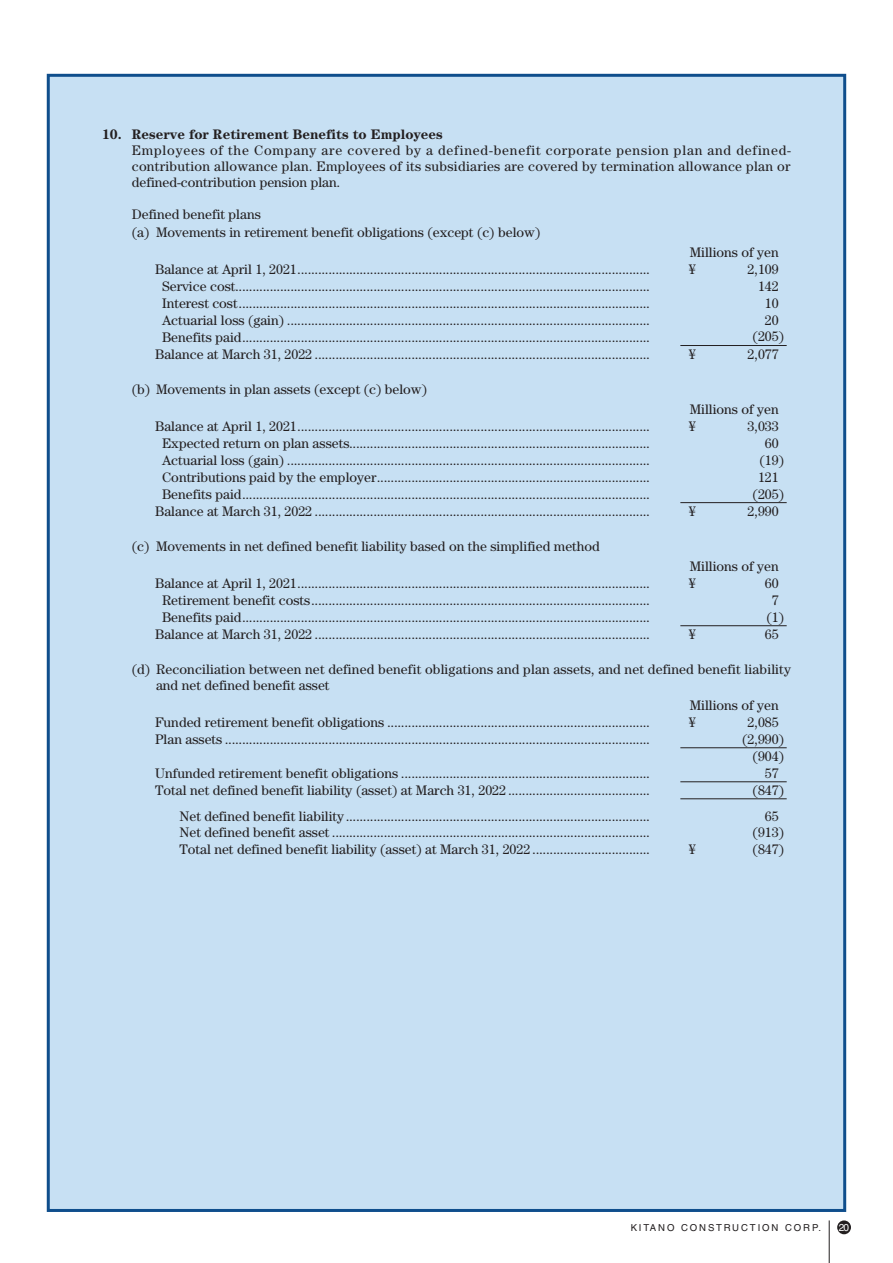
<style>
.page{position:relative;width:893px;height:1263px;background:#fff}
.page>*{position:absolute;margin:0;border:0;box-sizing:border-box;transform-origin:0 0}
.t1{font:13.8px/15.9px "Century Std";color:#231f20}
.t2{font:700 13.8px "Century Std";color:#231f20}
.t3{font:10.05px "Helvetica LT Std";color:#fff}
.t4{font:9.6px "Helvetica LT Std";letter-spacing:.2em;color:#231f20}
</style>
<div class="page">
<div style="left:47px;top:74px;width:799px;height:1138px;background:#c7e0f3;border:3px solid #0f4e8c"></div>
<div style="left:837px;top:1220px;width:14px;height:14px;background:#231f20;border-radius:50%"></div>
<hr style="left:829px;top:1220px;width:1px;height:43px;background:#231f20">
<hr style="left:680px;top:345px;width:107px;height:1px;background:#231f20">
<hr style="left:680px;top:502px;width:107px;height:1px;background:#231f20">
<hr style="left:680px;top:625px;width:107px;height:1px;background:#231f20">
<hr style="left:680px;top:781px;width:107px;height:1px;background:#231f20">
<hr style="left:680px;top:747px;width:107px;height:1px;background:#231f20">
<hr style="left:680px;top:798px;width:107px;height:1px;background:#231f20">
<p class="t2" style="left:102px;top:126px;width:342px">10. Reserve for Retirement Benefits to Employees</p>
<p class="t1" style="left:132px;top:142px;width:661px;text-align:justify">Employees of the Company are covered by a defined-benefit corporate pension plan and defined&shy;contribution allowance plan. Employees of its subsidiaries are covered by termination allowance plan or defined-contribution pension plan.</p>
<p class="t1" style="left:132px;top:205px;width:410px;line-height:18.1px">Defined benefit plans<br>(a) Movements in retirement benefit obligations (except (c) below)</p>
<p class="t1" style="left:690px;top:244px;width:91px">Millions of yen</p>
<p class="t1" style="left:155px;top:261px;width:496px">Balance at April 1, 2021......................................................................................................</p>
<p class="t1" style="left:689px;top:261px;width:8px">¥</p>
<p class="t1" style="left:748px;top:261px;width:33px">2,109</p>
<p class="t1" style="left:162px;top:278px;width:489px">Service cost........................................................................................................................</p>
<p class="t1" style="left:758px;top:278px;width:22px">142</p>
<p class="t1" style="left:162px;top:295px;width:489px">Interest cost.......................................................................................................................</p>
<p class="t1" style="left:765px;top:295px;width:15px">10</p>
<p class="t1" style="left:162px;top:312px;width:489px">Actuarial loss (gain) .........................................................................................................</p>
<p class="t1" style="left:765px;top:312px;width:15px">20</p>
<p class="t1" style="left:162px;top:329px;width:489px">Benefits paid......................................................................................................................</p>
<p class="t1" style="left:753px;top:329px;width:33px">(205)</p>
<p class="t1" style="left:155px;top:346px;width:496px">Balance at March 31, 2022 .................................................................................................</p>
<p class="t1" style="left:689px;top:346px;width:8px">¥</p>
<p class="t1" style="left:748px;top:346px;width:33px">2,077</p>
<p class="t1" style="left:132px;top:381px;width:297px">(b) Movements in plan assets (except (c) below)</p>
<p class="t1" style="left:690px;top:401px;width:91px">Millions of yen</p>
<p class="t1" style="left:155px;top:418px;width:496px">Balance at April 1, 2021......................................................................................................</p>
<p class="t1" style="left:689px;top:418px;width:8px">¥</p>
<p class="t1" style="left:748px;top:418px;width:33px">3,033</p>
<p class="t1" style="left:162px;top:435px;width:489px">Expected return on plan assets.......................................................................................</p>
<p class="t1" style="left:765px;top:435px;width:15px">60</p>
<p class="t1" style="left:162px;top:452px;width:489px">Actuarial loss (gain) .........................................................................................................</p>
<p class="t1" style="left:759px;top:452px;width:26px">(19)</p>
<p class="t1" style="left:162px;top:469px;width:489px">Contributions paid by the employer...............................................................................</p>
<p class="t1" style="left:758px;top:469px;width:22px">121</p>
<p class="t1" style="left:162px;top:486px;width:489px">Benefits paid......................................................................................................................</p>
<p class="t1" style="left:753px;top:486px;width:33px">(205)</p>
<p class="t1" style="left:155px;top:503px;width:496px">Balance at March 31, 2022 .................................................................................................</p>
<p class="t1" style="left:689px;top:503px;width:8px">¥</p>
<p class="t1" style="left:748px;top:503px;width:33px">2,990</p>
<p class="t1" style="left:132px;top:538px;width:470px">(c) Movements in net defined benefit liability based on the simplified method</p>
<p class="t1" style="left:690px;top:558px;width:91px">Millions of yen</p>
<p class="t1" style="left:155px;top:575px;width:496px">Balance at April 1, 2021......................................................................................................</p>
<p class="t1" style="left:689px;top:575px;width:8px">¥</p>
<p class="t1" style="left:765px;top:575px;width:15px">60</p>
<p class="t1" style="left:162px;top:592px;width:489px">Retirement benefit costs..................................................................................................</p>
<p class="t1" style="left:772px;top:592px;width:8px">7</p>
<p class="t1" style="left:162px;top:609px;width:489px">Benefits paid......................................................................................................................</p>
<p class="t1" style="left:766px;top:609px;width:19px">(1)</p>
<p class="t1" style="left:155px;top:626px;width:496px">Balance at March 31, 2022 .................................................................................................</p>
<p class="t1" style="left:689px;top:626px;width:8px">¥</p>
<p class="t1" style="left:765px;top:626px;width:15px">65</p>
<p class="t1" style="left:156px;top:661px;width:636px;text-indent:-24px">(d) Reconciliation between net defined benefit obligations and plan assets, and net defined benefit liability and net defined benefit asset</p>
<p class="t1" style="left:690px;top:697px;width:91px">Millions of yen</p>
<p class="t1" style="left:155px;top:714px;width:496px">Funded retirement benefit obligations ............................................................................</p>
<p class="t1" style="left:689px;top:714px;width:8px">¥</p>
<p class="t1" style="left:748px;top:714px;width:33px">2,085</p>
<p class="t1" style="left:155px;top:731px;width:496px">Plan assets ...........................................................................................................................</p>
<p class="t1" style="left:742px;top:730px;width:43px;line-height:17.2px;text-align:right">(2,990) (904)</p>
<p class="t1" style="left:155px;top:765px;width:496px">Unfunded retirement benefit obligations ........................................................................</p>
<p class="t1" style="left:765px;top:765px;width:15px">57</p>
<p class="t1" style="left:155px;top:782px;width:496px">Total net defined benefit liability (asset) at March 31, 2022 .........................................</p>
<p class="t1" style="left:753px;top:782px;width:33px">(847)</p>
<p class="t1" style="left:179px;top:808px;width:472px">Net defined benefit liability ........................................................................................</p>
<p class="t1" style="left:765px;top:808px;width:15px">65</p>
<p class="t1" style="left:179px;top:824px;width:472px">Net defined benefit asset ............................................................................................</p>
<p class="t1" style="left:753px;top:824px;width:33px">(913)</p>
<p class="t1" style="left:179px;top:841px;width:472px">Total net defined benefit liability (asset) at March 31, 2022 ..................................</p>
<p class="t1" style="left:689px;top:841px;width:8px">¥</p>
<p class="t1" style="left:753px;top:841px;width:33px">(847)</p>
<p class="t4" style="left:631px;top:1221px;width:192px">KITANO CONSTRUCTION CORP.</p>
<p class="t3" style="left:839px;top:1221px;width:12px">20</p>
</div>
